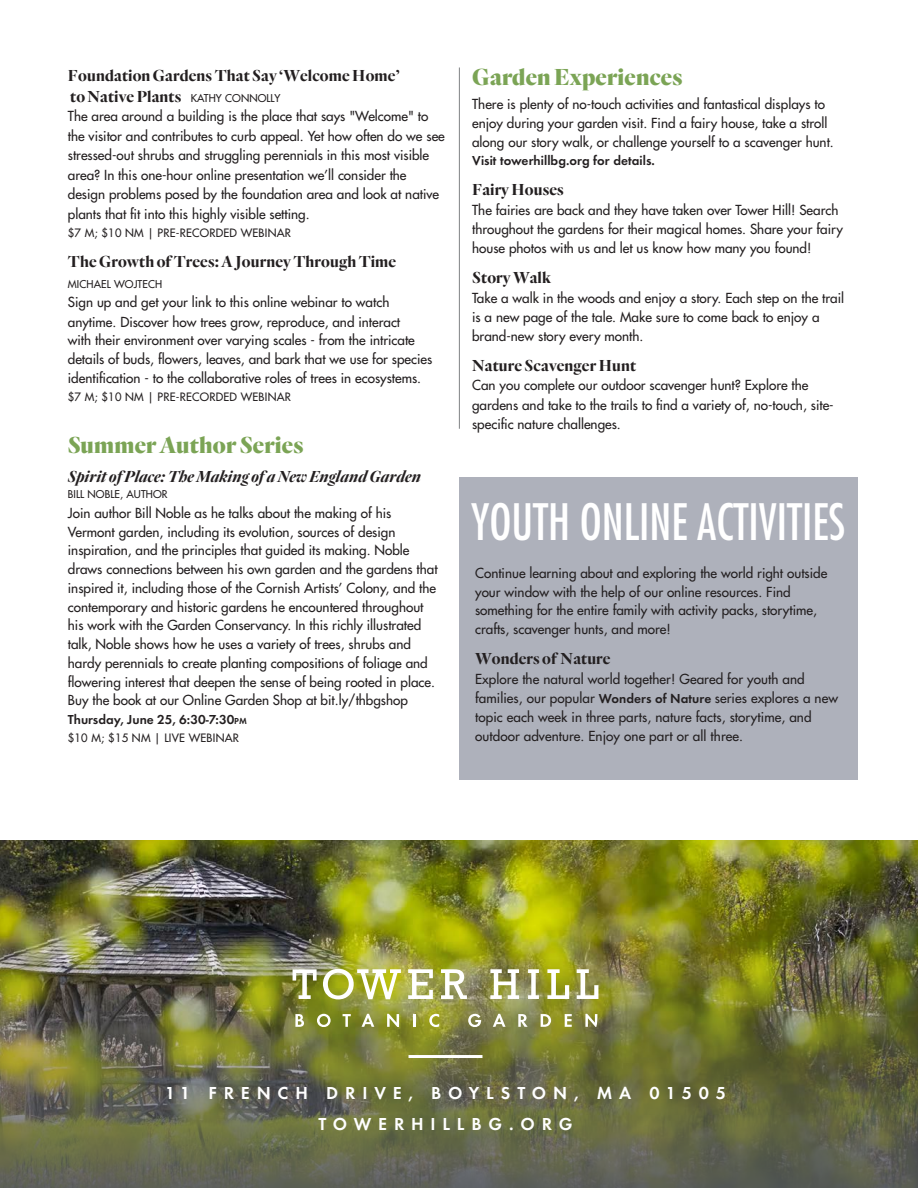
<style>
.page{position:relative;width:918px;height:1188px;background:#fff}
.page>*{position:absolute;margin:0;border:0;box-sizing:border-box;transform-origin:0 0}
.t1{font:condensed 48.75px "Futura";color:#fff;scale:.95 1}
.t2{font:900 24px "Quarto";letter-spacing:.01em;color:#7ba455}
.t3{font:600 18px/30.6px "Futura EFCEOP";letter-spacing:.38em;color:#fff;text-align:center}
.t4{font:700 16.5px/21px "Quarto";letter-spacing:.01em;color:#231f20}
.t5{font:italic 700 16.5px "Quarto";letter-spacing:.01em;color:#231f20}
.t6{font:500 13.5px/18.8px "Futura Std";color:#231f20}
.t7{font:600 13.5px "Futura";color:#231f20}
.t8{font:500 11.25px "Futura Std";letter-spacing:.02em;color:#231f20}
.t9{font:500 10.5px "Futura Std";letter-spacing:.01em;color:#231f20}
.s1{font-family:"Futura Std";font-weight:500;font-size:10.5px}
.s2{font-size:9px}
.s3{font-family:"Futura";font-weight:600}
</style>
<div class="page">
<img style="left:0;top:840px;width:918px;height:95px">
<div style="left:459px;top:477px;width:399px;height:303px;background:#aeb1bb"></div>
<img style="left:0;top:935px;width:918px;height:253px">
<hr style="left:459px;top:68px;width:1px;height:361px;background:#808285">
<svg style="left:293px;top:969px;width:24px;height:30px"></svg>
<svg style="left:323px;top:969px;width:78px;height:30px"></svg>
<svg style="left:408px;top:969px;width:25px;height:30px"></svg>
<svg style="left:441px;top:969px;width:26px;height:30px"></svg>
<svg style="left:490px;top:969px;width:29px;height:30px"></svg>
<svg style="left:528px;top:969px;width:11px;height:30px"></svg>
<svg style="left:547px;top:969px;width:22px;height:30px"></svg>
<svg style="left:577px;top:969px;width:21px;height:30px"></svg>
<svg style="left:295px;top:1014px;width:9px;height:13px"></svg>
<svg style="left:317px;top:1014px;width:14px;height:13px"></svg>
<svg style="left:343px;top:1014px;width:8px;height:13px"></svg>
<svg style="left:362px;top:1014px;width:12px;height:13px"></svg>
<svg style="left:387px;top:1014px;width:12px;height:13px"></svg>
<svg style="left:413px;top:1014px;width:3px;height:13px"></svg>
<svg style="left:429px;top:1014px;width:10px;height:13px"></svg>
<svg style="left:468px;top:1014px;width:13px;height:13px"></svg>
<svg style="left:493px;top:1014px;width:13px;height:13px"></svg>
<svg style="left:518px;top:1014px;width:10px;height:13px"></svg>
<svg style="left:541px;top:1014px;width:10px;height:13px"></svg>
<svg style="left:565px;top:1014px;width:7px;height:13px"></svg>
<svg style="left:585px;top:1014px;width:12px;height:13px"></svg>
<hr style="left:409px;top:1055px;width:73px;height:3px;background:#fff">
<p class="t4" style="left:68px;top:65px;width:333px">Foundation Gardens That Say ‘Welcome Home’ to Native Plants <span class="s1">KATHY CONNOLLY</span></p>
<p class="t6" style="left:68px;top:107px;width:378px;line-height:19.5px">The area around a building is the place that says "Welcome" to the visitor and contributes to curb appeal. Yet how often do we see stressed-out shrubs and struggling perennials in this most visible area? In this one-hour online presentation we’ll consider the design problems posed by the foundation area and look at native plants that fit into this highly visible setting.</p>
<p class="t8" style="left:68px;top:226px;width:225px">$7 M; $10 NM | PRE-RECORDED WEBINAR</p>
<p class="t4" style="left:68px;top:251px;width:330px">The Growth of Trees: A Journey Through Time</p>
<p class="t9" style="left:68px;top:277px;width:96px">MICHAEL WOJTECH</p>
<p class="t6" style="left:68px;top:293px;width:366px">Sign up and get your link to this online webinar to watch anytime. Discover how trees grow, reproduce, and interact<br>with their environment over varying scales - from the intricate details of buds, flowers, leaves, and bark that we use for species identification - to the collaborative roles of trees in ecosystems.</p>
<p class="t8" style="left:68px;top:390px;width:225px">$7 M; $10 NM | PRE-RECORDED WEBINAR</p>
<p class="t2" style="left:68px;top:429px;width:237px">Summer Author Series</p>
<p class="t5" style="left:68px;top:465px;width:355px">Spirit of Place: The Making of a New England Garden</p>
<p class="t9" style="left:68px;top:488px;width:101px">BILL NOBLE, AUTHOR</p>
<p class="t6" style="left:68px;top:504px;width:371px">Join author Bill Noble as he talks about the making of his Vermont garden, including its evolution, sources of design inspiration, and the principles that guided its making. Noble draws connections between his own garden and the gardens that inspired it, including those of the Cornish Artists’ Colony, and the contemporary and historic gardens he encountered throughout his work with the Garden Conservancy. In this richly illustrated talk, Noble shows how he uses a variety of trees, shrubs and hardy perennials to create planting compositions of foliage and flowering interest that deepen the sense of being rooted in place.<br>Buy the book at our Online Garden Shop at bit.ly/thbgshop</p>
<p class="t7" style="left:68px;top:712px;width:181px">Thursday, June 25, 6:30-7:30<span class="s2">PM</span></p>
<p class="t8" style="left:68px;top:731px;width:173px">$10 M; $15 NM | LIVE WEBINAR</p>
<p class="t2" style="left:472px;top:60px;width:212px">Garden Experiences</p>
<p class="t6" style="left:472px;top:95px;width:363px">There is plenty of no-touch activities and fantastical displays to enjoy during your garden visit. Find a fairy house, take a stroll along our story walk, or challenge yourself to a scavenger hunt.<br><span class="s3">Visit towerhillbg.org for details.</span></p>
<p class="t4" style="left:472px;top:179px;width:93px">Fairy Houses</p>
<p class="t6" style="left:472px;top:201px;width:372px">The fairies are back and they have taken over Tower Hill! Search throughout the gardens for their magical homes. Share your fairy house photos with us and let us know how many you found!</p>
<p class="t4" style="left:472px;top:267px;width:80px">Story Walk</p>
<p class="t6" style="left:472px;top:288px;width:374px">Take a walk in the woods and enjoy a story. Each step on the trail is a new page of the tale. Make sure to come back to enjoy a brand-new story every month.</p>
<p class="t4" style="left:472px;top:355px;width:165px">Nature Scavenger Hunt</p>
<p class="t6" style="left:472px;top:376px;width:363px">Can you complete our outdoor scavenger hunt? Explore the gardens and take to the trails to find a variety of, no-touch, site&shy;specific nature challenges.</p>
<p class="t1" style="left:471px;top:491px;width:395px">YOUTH ONLINE ACTIVITIES</p>
<p class="t6" style="left:475px;top:563px;width:354px">Continue learning about and exploring the world right outside your window with the help of our online resources. Find something for the entire family with activity packs, storytime, crafts, scavenger hunts, and more!</p>
<p class="t4" style="left:475px;top:648px;width:137px">Wonders of Nature</p>
<p class="t6" style="left:475px;top:669px;width:364px">Explore the natural world together! Geared for youth and families, our popular <span class="s3">Wonders of Nature</span> series explores a new topic each week in three parts, nature facts, storytime, and outdoor adventure. Enjoy one part or all three.</p>
<p class="t3" style="left:165px;top:1078px;width:562px">11 FRENCH DRIVE, BOYLSTON, MA 01505<br>TOWERHILLBG.ORG</p>
</div>
